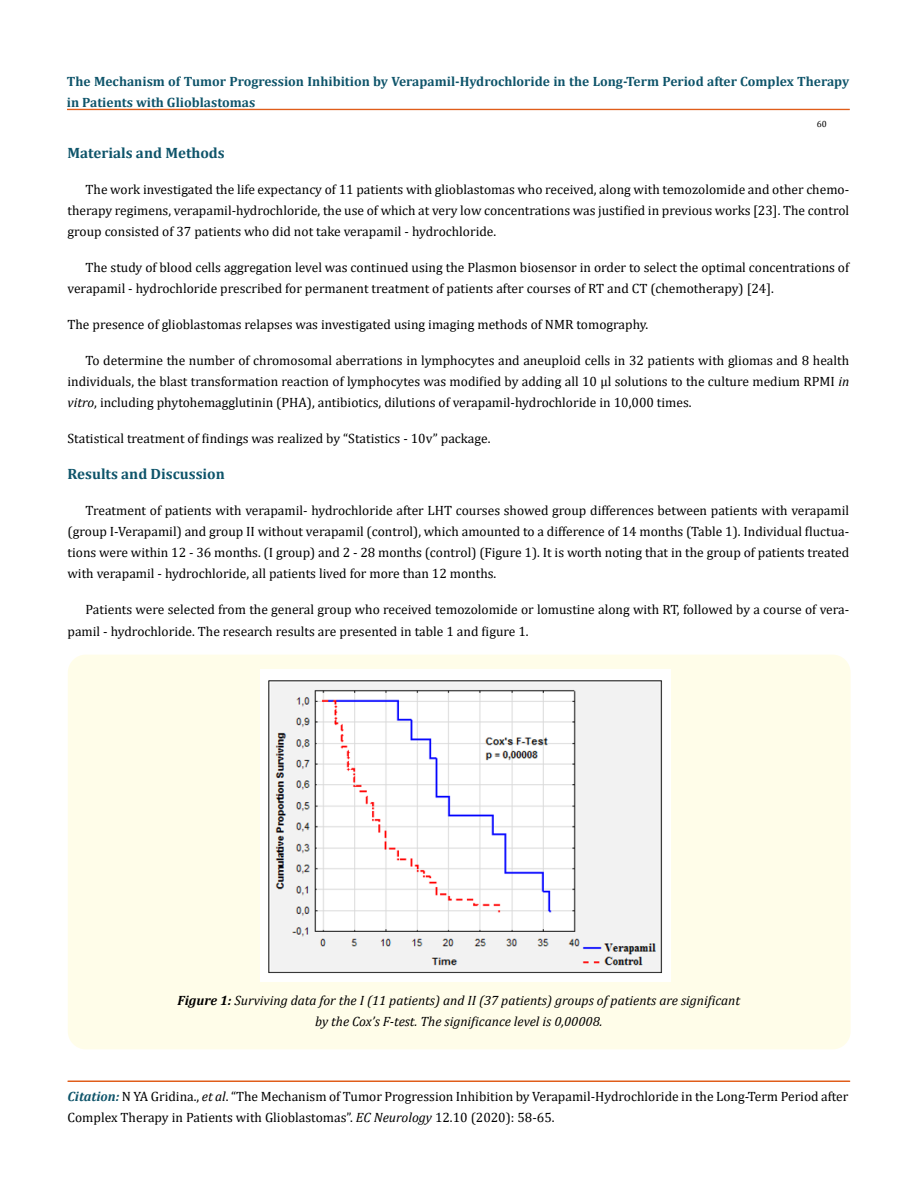
<style>
.page{position:relative;width:917px;height:1190px;background:#fff}
.page>*{position:absolute;margin:0;border:0;box-sizing:border-box;transform-origin:0 0}
.t1{font:700 15px "Cambria";color:#0e546a}
.t2{font:13.5px/21px "Cambria";color:#000}
.t3{font:italic 13.5px/21px "Cambria";color:#000;text-align:center}
.t4{font:700 13.5px/21px "Cambria";color:#0e546a}
.t5{font:9px "Cambria";color:#000}
.s1{font-style:italic}
.s2{font-weight:700}
.s3{font-weight:700;font-style:italic;color:#0e546a}
</style>
<div class="page">
<div style="left:67px;top:109px;width:782px;height:1px;border:1px solid #e05d1a"></div>
<div style="left:68px;top:1081px;width:781px;height:1px;border:1px solid #e05d1a"></div>
<div style="left:68px;top:654px;width:782px;height:395px;background:#fffde9;border-radius:18px"></div>
<img style="left:261px;top:669px;width:409px;height:312px">
<p class="t4" style="left:67px;top:71px;width:783px">The Mechanism of Tumor Progression Inhibition by Verapamil-Hydrochloride in the Long-Term Period after Complex Therapy in Patients with Glioblastomas</p>
<p class="t5" style="left:816px;top:118px;width:11px">60</p>
<p class="t1" style="left:68px;top:143px;width:159px">Materials and Methods</p>
<p class="t2" style="left:67px;top:179px;width:783px;text-align:justify;text-indent:18px">The work investigated the life expectancy of 11 patients with glioblastomas who received, along with temozolomide and other chemo&shy;therapy regimens, verapamil-hydrochloride, the use of which at very low concentrations was justified in previous works [23]. The control group consisted of 37 patients who did not take verapamil - hydrochloride.</p>
<p class="t2" style="left:67px;top:257px;width:783px;text-indent:18px">The study of blood cells aggregation level was continued using the Plasmon biosensor in order to select the optimal concentrations of verapamil - hydrochloride prescribed for permanent treatment of patients after courses of RT and CT (chemotherapy) [24].</p>
<p class="t2" style="left:67px;top:314px;width:582px">The presence of glioblastomas relapses was investigated using imaging methods of NMR tomography.</p>
<p class="t2" style="left:67px;top:350px;width:783px;text-align:justify;text-indent:18px">To determine the number of chromosomal aberrations in lymphocytes and aneuploid cells in 32 patients with gliomas and 8 health individuals, the blast transformation reaction of lymphocytes was modified by adding all 10 μl solutions to the culture medium RPMI <span class="s1">in vitro</span>, including phytohemagglutinin (PHA), antibiotics, dilutions of verapamil-hydrochloride in 10,000 times.</p>
<p class="t2" style="left:67px;top:428px;width:424px">Statistical treatment of findings was realized by “Statistics - 10v” package.</p>
<p class="t1" style="left:68px;top:464px;width:159px">Results and Discussion</p>
<p class="t2" style="left:68px;top:500px;width:783px;text-align:justify;text-indent:18px">Treatment of patients with verapamil- hydrochloride after LHT courses showed group differences between patients with verapamil (group I-Verapamil) and group II without verapamil (control), which amounted to a difference of 14 months (Table 1). Individual fluctua&shy;tions were within 12 - 36 months. (I group) and 2 - 28 months (control) (Figure 1). It is worth noting that in the group of patients treated with verapamil - hydrochloride, all patients lived for more than 12 months.</p>
<p class="t2" style="left:68px;top:599px;width:783px;text-indent:18px">Patients were selected from the general group who received temozolomide or lomustine along with RT, followed by a course of vera&shy;pamil - hydrochloride. The research results are presented in table 1 and figure 1.</p>
<p class="t3" style="left:177px;top:989px;width:564px"><span class="s2">Figure 1:</span> Surviving data for the I (11 patients) and II (37 patients) groups of patients are significant by the Cox’s F-test. The significance level is 0,00008.</p>
<p class="t2" style="left:68px;top:1086px;width:782px"><span class="s3">Citation:</span> N YA Gridina., <span class="s1">et al</span>. “The Mechanism of Tumor Progression Inhibition by Verapamil-Hydrochloride in the Long-Term Period after<br>Complex Therapy in Patients with Glioblastomas”. <span class="s1">EC Neurology</span> 12.10 (2020): 58-65.</p>
</div>
